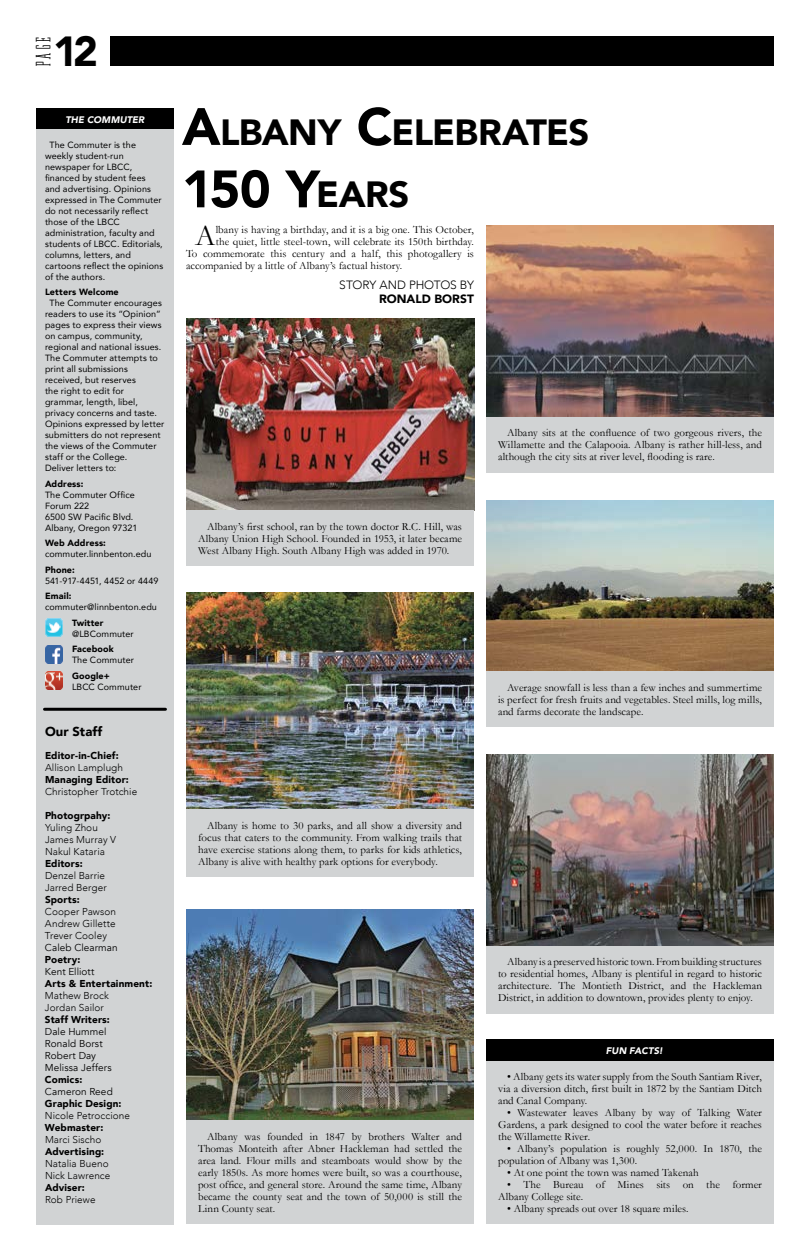
<style>
.page{position:relative;width:810px;height:1260px;background:#fff}
.page>*{position:absolute;margin:0;border:0;box-sizing:border-box;transform-origin:0 0}
.t1{font:900 52px "Avenir";color:#000}
.t2{font:900 36.4px "Avenir";letter-spacing:-.02em;color:#000}
.t3{font:30.2px "Garamond";color:#000}
.t4{font:21px "Dalle";color:#000}
.t5{font:900 13px "Avenir";color:#000}
.t6{font:300 12px "Avenir";letter-spacing:-.015em;color:#000}
.t7{font:900 12px "Avenir";color:#000}
.t8{font:11px/12px "Garamond";letter-spacing:.005em;color:#000;text-align:justify}
.t9{font:300 10px/12px "Avenir";letter-spacing:.01em;color:#000}
.t10{font:900 10px "Avenir";letter-spacing:.015em;color:#000}
.t11{font:10px/12px "Avenir";letter-spacing:.005em;color:#000}
.t12{font:italic 900 9.5px "Avenir";letter-spacing:.005em;color:#fff}
.t13{font:9px/11px "Avenir";letter-spacing:.01em;color:#000}
.t14{font:900 9px "Avenir";letter-spacing:.005em;color:#000}
.s1{font-size:52px}
.s2{font-size:36.4px}
</style>
<div class="page">
<div style="left:111px;top:36px;width:663px;height:30px;background:#000"></div>
<div style="left:36px;top:108px;width:138px;height:22px;background:#000"></div>
<div style="left:36px;top:130px;width:138px;height:1095px;background:#d1d3d4"></div>
<img style="left:45px;top:672px;width:18px;height:18px">
<img style="left:45px;top:619px;width:18px;height:18px">
<img style="left:45px;top:645px;width:18px;height:18px">
<hr style="left:45px;top:708px;width:120px;height:3px;background:#000">
<img style="left:186px;top:319px;width:288px;height:192px">
<div style="left:186px;top:511px;width:288px;height:55px;background:#d1d3d4"></div>
<img style="left:186px;top:593px;width:288px;height:217px">
<div style="left:186px;top:810px;width:288px;height:67px;background:#d1d3d4"></div>
<img style="left:186px;top:909px;width:288px;height:212px">
<div style="left:186px;top:1121px;width:288px;height:103px;background:#d1d3d4"></div>
<img style="left:486px;top:225px;width:288px;height:192px">
<div style="left:486px;top:417px;width:288px;height:55px;background:#d1d3d4"></div>
<img style="left:486px;top:501px;width:288px;height:171px">
<div style="left:486px;top:672px;width:288px;height:55px;background:#d1d3d4"></div>
<img style="left:486px;top:754px;width:288px;height:192px">
<div style="left:486px;top:946px;width:288px;height:67px;background:#d1d3d4"></div>
<div style="left:486px;top:1061px;width:288px;height:163px;background:#d1d3d4"></div>
<div style="left:486px;top:1039px;width:288px;height:22px;background:#000"></div>
<h3 class="t4" style="left:34px;top:67px;width:32px;rotate:-90deg">PAGE</h3>
<p class="t12" style="left:66px;top:111px;width:80px">THE COMMUTER</p>
<p class="t13" style="left:45px;top:139px;width:120px;text-indent:4px">The Commuter is the weekly student-run newspaper for LBCC, financed by student fees and advertising. Opinions expressed in The Commuter do not necessarily reflect those of the LBCC administration, faculty and students of LBCC. Editorials, columns, letters, and cartoons reflect the opinions of the authors.</p>
<p class="t14" style="left:45px;top:284px;width:75px">Letters Welcome</p>
<p class="t13" style="left:45px;top:297px;width:121px;text-indent:4px">The Commuter encourages readers to use its “Opinion” pages to express their views on campus, community, regional and national issues.<br>The Commuter attempts to print all submissions received, but reserves<br>the right to edit for grammar, length, libel, privacy concerns and taste.<br>Opinions expressed by letter submitters do not represent the views of the Commuter staff or the College.<br>Deliver letters to:</p>
<p class="t14" style="left:45px;top:476px;width:40px">Address:</p>
<p class="t13" style="left:45px;top:489px;width:94px">The Commuter Office<br>Forum 222<br>6500 SW Pacific Blvd.<br>Albany, Oregon 97321</p>
<p class="t14" style="left:45px;top:535px;width:62px">Web Address:</p>
<p class="t13" style="left:45px;top:548px;width:108px">commuter.linnbenton.edu</p>
<p class="t14" style="left:45px;top:562px;width:31px">Phone:</p>
<p class="t13" style="left:45px;top:575px;width:115px">541-917-4451, 4452 or 4449</p>
<p class="t14" style="left:45px;top:588px;width:28px">Email:</p>
<p class="t13" style="left:45px;top:601px;width:113px">commuter@linnbenton.edu</p>
<p class="t14" style="left:72px;top:615px;width:33px">Twitter</p>
<p class="t13" style="left:72px;top:628px;width:63px">@LBCommuter</p>
<p class="t14" style="left:72px;top:641px;width:43px">Facebook</p>
<p class="t13" style="left:72px;top:654px;width:64px">The Commuter</p>
<p class="t14" style="left:72px;top:668px;width:39px">Google+</p>
<p class="t13" style="left:72px;top:681px;width:71px">LBCC Commuter</p>
<p class="t5" style="left:45px;top:720px;width:59px">Our Staff</p>
<p class="t10" style="left:45px;top:747px;width:75px">Editor-in-Chief:</p>
<p class="t9" style="left:45px;top:762px;width:80px">Allison Lamplugh</p>
<p class="t10" style="left:45px;top:771px;width:85px">Managing Editor:</p>
<p class="t9" style="left:45px;top:786px;width:94px">Christopher Trotchie</p>
<p class="t10" style="left:45px;top:807px;width:67px">Photogrpahy:</p>
<p class="t9" style="left:45px;top:822px;width:73px">Yuling Zhou<br>James Murray V<br>Nakul Kataria</p>
<p class="t10" style="left:45px;top:855px;width:39px">Editors:</p>
<p class="t9" style="left:45px;top:870px;width:63px">Denzel Barrie<br>Jarred Berger</p>
<p class="t10" style="left:45px;top:891px;width:36px">Sports:</p>
<p class="t9" style="left:45px;top:906px;width:73px;text-align:justify">Cooper Pawson Andrew Gillette Trever Cooley</p>
<p class="t11" style="left:45px;top:942px;width:74px">Caleb Clearman</p>
<p class="t10" style="left:45px;top:951px;width:37px">Poetry:</p>
<p class="t11" style="left:45px;top:966px;width:51px">Kent Elliott</p>
<p class="t10" style="left:45px;top:975px;width:109px">Arts &amp; Entertainment:</p>
<p class="t9" style="left:45px;top:990px;width:66px">Mathew Brock<br>Jordan Sailor</p>
<p class="t10" style="left:45px;top:1011px;width:66px">Staff Writers:</p>
<p class="t11" style="left:45px;top:1026px;width:68px">Dale Hummel<br>Ronald Borst<br>Robert Day<br>Melissa Jeffers</p>
<p class="t10" style="left:45px;top:1071px;width:39px">Comics:</p>
<p class="t11" style="left:45px;top:1086px;width:69px">Cameron Reed</p>
<p class="t10" style="left:45px;top:1095px;width:78px">Graphic Design:</p>
<p class="t9" style="left:45px;top:1110px;width:87px">Nicole Petroccione</p>
<p class="t10" style="left:45px;top:1119px;width:60px">Webmaster:</p>
<p class="t9" style="left:45px;top:1134px;width:58px">Marci Sischo</p>
<p class="t10" style="left:45px;top:1143px;width:61px">Advertising:</p>
<p class="t9" style="left:45px;top:1158px;width:67px">Natalia Bueno<br>Nick Lawrence</p>
<p class="t10" style="left:45px;top:1179px;width:41px">Adviser:</p>
<p class="t9" style="left:45px;top:1194px;width:52px">Rob Priewe</p>
<h2 class="t2" style="left:182px;top:101px;width:409px"><span class="s1">A</span>LBANY <span class="s1">C</span>ELEBRATES</h2>
<h1 class="t1" style="left:182px;top:145px;width:229px">150 Y<span class="s2">EARS</span></h1>
<h3 class="t3" style="left:195px;top:217px;width:22px">A</h3>
<p class="t8" style="left:216px;top:223px;width:260px">lbany is having a birthday, and it is a big one. This October,</p>
<p class="t8" style="left:216px;top:235px;width:260px">the quiet, little steel-town, will celebrate its 150th birthday.</p>
<p class="t8" style="left:186px;top:247px;width:289px">To commemorate this century and a half, this photogallery is</p>
<p class="t8" style="left:186px;top:259px;width:218px">accompanied by a little of Albany’s factual history.</p>
<p class="t6" style="left:339px;top:278px;width:136px">STORY AND PHOTOS BY</p>
<p class="t7" style="left:379px;top:289px;width:10px">RON</p>
<p class="t7" style="left:407px;top:289px;width:37px">ALD BORST</p>
<p class="t8" style="left:198px;top:520px;width:265px;text-indent:9px">Albany’s first school, ran by the town doctor R.C. Hill, was Albany Union High School. Founded in 1953, it later became West Albany High. South Albany High was added in 1970.</p>
<p class="t8" style="left:498px;top:427px;width:266px;text-indent:9px">Albany sits at the confluence of two gorgeous rivers, the Willamette and the Calapooia. Albany is rather hill-less, and although the city sits at river level, flooding is rare.</p>
<p class="t8" style="left:498px;top:681px;width:265px;text-indent:9px">Average snowfall is less than a few inches and summertime is perfect for fresh fruits and vegetables. Steel mills, log mills, and farms decorate the landscape.</p>
<p class="t8" style="left:198px;top:819px;width:265px;text-indent:9px">Albany is home to 30 parks, and all show a diversity and focus that caters to the community. From walking trails that have exercise stations along them, to parks for kids athletics, Albany is alive with healthy park options for everybody.</p>
<p class="t8" style="left:198px;top:1130px;width:266px;text-indent:9px">Albany was founded in 1847 by brothers Walter and Thomas Monteith after Abner Hackleman had settled the area land. Flour mills and steamboats would show by the early 1850s. As more homes were built, so was a courthouse, post office, and general store. Around the same time, Albany became the county seat and the town of 50,000 is still the Linn County seat.</p>
<p class="t8" style="left:498px;top:956px;width:265px;text-indent:9px">Albany is a preserved historic town. From building structures to residential homes, Albany is plentiful in regard to historic architecture. The Montieth District, and the Hackleman District, in addition to downtown, provides plenty to enjoy.</p>
<p class="t12" style="left:606px;top:1043px;width:36px">FUN FACTS</p>
<p class="t12" style="left:659px;top:1043px;width:6px">!</p>
<p class="t8" style="left:498px;top:1070px;width:265px;text-indent:9px">• Albany gets its water supply from the South Santiam River, via a diversion ditch, first built in 1872 by the Santiam Ditch and Canal Company.</p>
<p class="t8" style="left:498px;top:1106px;width:265px;text-indent:9px">• Wastewater leaves Albany by way of Talking Water Gardens, a park designed to cool the water before it reaches the Willamette River.</p>
<p class="t8" style="left:498px;top:1142px;width:265px;text-indent:9px">• Albany’s population is roughly 52,000. In 1870, the population of Albany was 1,300.</p>
<p class="t8" style="left:507px;top:1166px;width:193px">• At one point the town was named Takenah</p>
<p class="t8" style="left:498px;top:1178px;width:265px;text-indent:9px">• The Bureau of Mines sits on the former<br>Albany College site.</p>
<p class="t8" style="left:507px;top:1202px;width:183px">• Albany spreads out over 18 square miles.</p>
</div>
